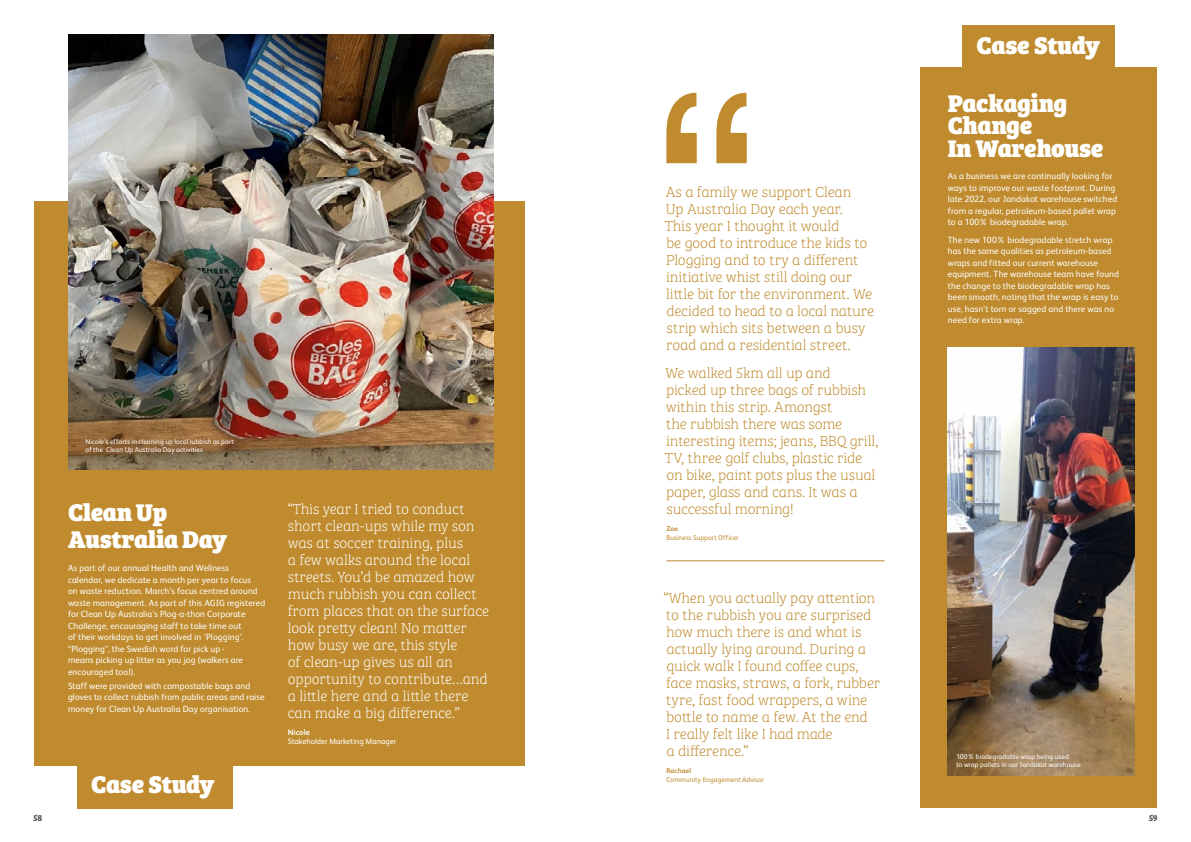
<style>
.page{position:relative;width:1191px;height:842px;background:#fff}
.page>*{position:absolute;margin:0;border:0;box-sizing:border-box;transform-origin:0 0}
.t1{font:25px/22px "Bree Serif Eb";letter-spacing:-.015em;color:#fff}
.t2{font:15px/17px "Bree Serif Th";letter-spacing:-.015em;color:#bf8b2e}
.t3{font:15px/17px "Bree Serif Th";letter-spacing:-.01em;color:#fff}
.t4{font:9px/11.5px "FS Albert";letter-spacing:.01em;color:#fff}
.t5{font:700 9px "Bree Serif";color:#58595b}
.t6{font:8px "FS Albert";letter-spacing:.005em;color:#fff}
.t7{font:700 8px "FS Albert";color:#fff}
.t8{font:7px/8px "FS Albert";letter-spacing:.01em;color:#fff}
.t9{font:7px "FS Albert";letter-spacing:.01em;color:#bf8b2e}
.t10{font:700 7px "FS Albert";letter-spacing:.01em;color:#bf8b2e}
</style>
<div class="page">
<div style="left:920px;top:68px;width:237px;height:740px;background:#bf8b2e"></div>
<div style="left:34px;top:202px;width:490px;height:564px;background:#bf8b2e"></div>
<div style="left:962px;top:25px;width:152px;height:43px;background:#bf8b2e"></div>
<div style="left:77px;top:766px;width:155px;height:42px;background:#bf8b2e"></div>
<img style="left:947px;top:348px;width:187px;height:428px">
<svg style="left:666px;top:93px;width:80px;height:70px"></svg>
<img style="left:68px;top:34px;width:425px;height:435px">
<hr style="left:666px;top:561px;width:218px;height:1px;background:#bf8b2e">
<p class="t8" style="left:86px;top:438px;width:150px">Nicole’s efforts in cleaning up local rubbish as part of the Clean Up Australia Day activities</p>
<p class="t2" style="left:664px;top:183px;width:211px">As a family we support Clean<br>Up Australia Day each year.<br>This year I thought it would<br>be good to introduce the kids to<br>Plogging and to try a different initiative whist still doing our little bit for the environment. We decided to head to a local nature strip which sits between a busy road and a residential street.</p>
<p class="t2" style="left:664px;top:364px;width:215px">We walked 5km all up and<br>picked up three bags of rubbish within this strip. Amongst<br>the rubbish there was some interesting items; jeans, BBQ grill,<br>TV, three golf clubs, plastic ride on bike, paint pots plus the usual paper, glass and cans. It was a</p>
<p class="t3" style="left:288px;top:500px;width:203px">“This year I tried to conduct short clean-ups while my son was at soccer training, plus<br>a few walks around the local streets. You’d be amazed how much rubbish you can collect from places that on the surface look pretty clean! No matter how busy we are, this style<br>of clean-up gives us all an opportunity to contribute…and a little here and a little there can make a big difference.”</p>
<p class="t7" style="left:288px;top:728px;width:24px">Nicole</p>
<p class="t6" style="left:288px;top:737px;width:110px">Stakeholder Marketing Manager</p>
<h1 class="t1" style="left:68px;top:500px;width:101px">Clean Up</h1>
<h2 class="t2" style="left:666px;top:500px;width:129px">successful morning!</h2>
<h1 class="t1" style="left:68px;top:527px;width:161px">Australia Day</h1>
<p class="t4" style="left:68px;top:562px;width:199px">As part of our annual Health and Wellness calendar, we dedicate a month per year to focus<br>on waste reduction. March’s focus centred around waste management. As part of this AGIG registered for Clean Up Australia’s Plog-a-thon Corporate Challenge, encouraging staff to take time out<br>of their workdays to get involved in ‘Plogging’. “Plogging”, the Swedish word for pick up -<br>means picking up litter as you jog (walkers are encouraged too!).</p>
<p class="t4" style="left:68px;top:680px;width:198px">Staff were provided with compostable bags and gloves to collect rubbish from public areas and raise money for Clean Up Australia Day organisation.</p>
<p class="t10" style="left:666px;top:524px;width:13px">Zoe</p>
<p class="t9" style="left:666px;top:533px;width:74px">Business Support Officer</p>
<p class="t2" style="left:663px;top:588px;width:218px">“When you actually pay attention to the rubbish you are surprised how much there is and what is actually lying around. During a quick walk I found coffee cups, face masks, straws, a fork, rubber tyre, fast food wrappers, a wine bottle to name a few. At the end<br>I really felt like I had made<br>a difference.”</p>
<h1 class="t1" style="left:91px;top:772px;width:125px">Case Study</h1>
<p class="t10" style="left:666px;top:766px;width:26px">Rachael</p>
<p class="t9" style="left:666px;top:775px;width:99px">Community Engagement Advisor</p>
<h1 class="t1" style="left:976px;top:32px;width:125px">Case Study</h1>
<h1 class="t1" style="left:947px;top:91px;width:157px">Packaging<br>Change<br>In Warehouse</h1>
<p class="t4" style="left:947px;top:170px;width:171px">As a business we are continually looking for ways to improve our waste footprint. During late 2022, our Jandakot warehouse switched from a regular, petroleum-based pallet wrap to a 100% biodegradable wrap.</p>
<p class="t4" style="left:947px;top:234px;width:173px">The new 100% biodegradable stretch wrap has the same qualities as petroleum-based wraps and fitted our current warehouse equipment. The warehouse team have found the change to the biodegradable wrap has been smooth, noting that the wrap is easy to use, hasn’t torn or sagged and there was no need for extra wrap.</p>
<p class="t8" style="left:956px;top:753px;width:126px">100% biodegradable wrap being used<br>to wrap pallets in our Jandakot warehouse</p>
<p class="t5" style="left:33px;top:811px;width:11px">58</p>
<p class="t5" style="left:1148px;top:811px;width:11px">59</p>
</div>
